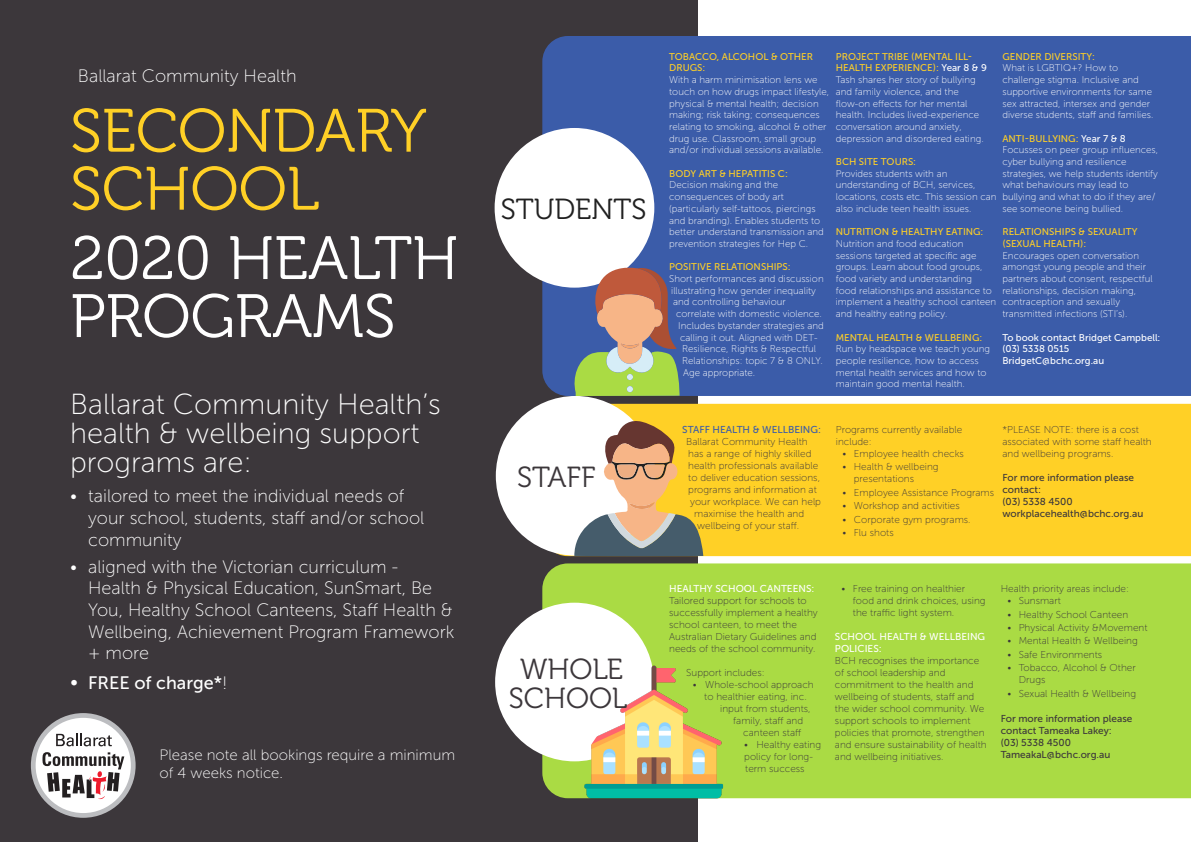
<style>
.page{position:relative;width:1191px;height:842px;background:#fff}
.page>*{position:absolute;margin:0;border:0;box-sizing:border-box;transform-origin:0 0}
.t1{font:61px/58px "Museo 300";color:#fff}
.t2{font:61px/58px "Museo 300";color:#ffd026}
.t3{font:29px/29px "Museo Sans 100";color:#fff}
.t4{font:29px/29px "Museo 300";color:#3c373b;text-align:center}
.t5{font:29px "Museo 300";color:#212121}
.t6{font:18px/21.6px "Museo Sans 100";color:#fff}
.t7{font:18px "Museo Sans 500";color:#fff}
.t8{font:15px/18px "Museo Sans 100";color:#fff}
.t9{font:10px/12px "Museo Sans 100";color:#3c373b}
.t10{font:10px/12px "Museo Sans 500";color:#3c373b}
.t11{font:10px/12px "Museo Sans 500";color:#fff}
.t12{font:10px "Museo Sans 500";color:#3b5ca9}
.t13{font:9.8px/11.7px "Museo Sans 100";color:#fff}
.t14{font:9.8px/11.7px "Museo Sans 500";color:#ffd026}
.t15{font:9.8px/11.7px "Museo Sans 500";color:#fff}
.s1{font-family:"Museo Sans 100"}
.s2{color:#fff}
</style>
<div class="page">
<div style="left:0;top:0;width:697px;height:842px;background:#3c373b"></div>
<div style="left:542px;top:36px;width:649px;height:360px;background:#3b5ca9"></div>
<div style="left:546px;top:404px;width:645px;height:152px;background:#ffd026"></div>
<div style="left:542px;top:563px;width:649px;height:235px;background:#aadb44"></div>
<div style="left:494px;top:128px;width:160px;height:160px;background:#fff;border-radius:50%"></div>
<div style="left:496px;top:396px;width:159px;height:160px;background:#fff;border-radius:50%"></div>
<div style="left:495px;top:603px;width:159px;height:158px;background:#fff;border-radius:50%"></div>
<img style="left:584px;top:663px;width:139px;height:139px">
<svg style="left:574px;top:419px;width:129px;height:137px"></svg>
<svg style="left:31px;top:713px;width:105px;height:105px;background:#b6b7ba"></svg>
<div style="left:36px;top:718px;width:95px;height:95px;background:#fff;border-radius:50%"></div>
<svg style="left:42px;top:752px;width:82px;height:47px"></svg>
<svg style="left:56px;top:734px;width:56px;height:12px"></svg>
<svg style="left:572px;top:267px;width:107px;height:129px;background:#a49b7d"></svg>
<p class="t6" style="left:78px;top:65px;width:220px">Ballarat Community Health</p>
<p class="t2" style="left:70px;top:103px;width:358px">SECONDARY<br>SCHOOL</p>
<p class="t1" style="left:70px;top:230px;width:390px">2020 HEALTH<br>PROGRAMS</p>
<p class="t3" style="left:70px;top:390px;width:372px">Ballarat Community Health’s health &amp; wellbeing support programs are:</p>
<p class="t6" style="left:88px;top:485px;width:338px;text-indent:-18px">• tailored to meet the individual needs of your school, students, staff and/or school community</p>
<p class="t6" style="left:88px;top:556px;width:368px;text-indent:-18px">• aligned with the Victorian curriculum - Health &amp; Physical Education, SunSmart, Be You, Healthy School Canteens, Staff Health &amp; Wellbeing, Achievement Program Framework + more</p>
<p class="t7" style="left:70px;top:673px;width:159px">• FREE of charge*<span class="s1">!</span></p>
<p class="t8" style="left:159px;top:746px;width:297px">Please note all bookings require a minimum of 4 weeks notice.</p>
<p class="t5" style="left:501px;top:193px;width:147px">STUDENTS</p>
<p class="t4" style="left:517px;top:463px;width:80px">STAFF</p>
<p class="t4" style="left:509px;top:655px;width:120px">WHOLE<br>SCHOOL</p>
<p class="t14" style="left:836px;top:51px;width:153px">PROJECT TRIBE (MENTAL ILL-<br>HEALTH EXPERIENCE): <span class="s2">Year 8 &amp; 9</span></p>
<p class="t13" style="left:836px;top:74px;width:149px">Tash shares her story of bullying and family violence, and the flow-on effects for her mental health. Includes lived-experience conversation around anxiety, depression and disordered eating.</p>
<p class="t14" style="left:836px;top:156px;width:82px">BCH SITE TOURS:</p>
<p class="t13" style="left:836px;top:168px;width:162px">Provides students with an understanding of BCH, services, locations, costs etc. This session can also include teen health issues.</p>
<p class="t14" style="left:836px;top:226px;width:149px">NUTRITION &amp; HEALTHY EATING:</p>
<p class="t13" style="left:836px;top:238px;width:162px">Nutrition and food education sessions targeted at specific age groups. Learn about food groups, food variety and understanding<br>food relationships and assistance to implement a healthy school canteen and healthy eating policy.</p>
<p class="t14" style="left:836px;top:331px;width:148px">MENTAL HEALTH &amp; WELLBEING:</p>
<p class="t13" style="left:836px;top:343px;width:156px">Run by headspace we teach young people resilience, how to access mental health services and how to maintain good mental health.</p>
<p class="t14" style="left:669px;top:51px;width:145px">TOBACCO, ALCOHOL &amp; OTHER<br>DRUGS:</p>
<p class="t13" style="left:669px;top:74px;width:162px">With a harm minimisation lens we touch on how drugs impact lifestyle, physical &amp; mental health; decision making; risk taking; consequences relating to smoking, alcohol &amp; other drug use. Classroom, small group and/or individual sessions available.</p>
<p class="t14" style="left:669px;top:168px;width:120px">BODY ART &amp; HEPATITIS C:</p>
<p class="t13" style="left:669px;top:179px;width:156px">Decision making and the consequences of body art (particularly self-tattoos, piercings and branding). Enables students to better understand transmission and prevention strategies for Hep C.</p>
<p class="t14" style="left:669px;top:261px;width:123px">POSITIVE RELATIONSHIPS:</p>
<p class="t13" style="left:669px;top:273px;width:156px">Short performances and discussion</p>
<p class="t13" style="left:671px;top:285px;width:146px">illustrating how gender inequality</p>
<p class="t13" style="left:673px;top:296px;width:114px">and controlling behaviour</p>
<p class="t13" style="left:676px;top:308px;width:147px">correlate with domestic violence.</p>
<p class="t13" style="left:678px;top:320px;width:147px">Includes bystander strategies and</p>
<p class="t13" style="left:680px;top:331px;width:139px">calling it out. Aligned with DET-</p>
<p class="t13" style="left:682px;top:343px;width:135px">Resilience, Rights &amp; Respectful</p>
<p class="t13" style="left:682px;top:355px;width:142px">Relationships: topic 7 &amp; 8 ONLY.</p>
<p class="t13" style="left:683px;top:367px;width:73px">Age appropriate.</p>
<p class="t14" style="left:1002px;top:51px;width:94px">GENDER DIVERSITY:</p>
<p class="t13" style="left:1002px;top:62px;width:152px">What is LGBTIQ+? How to challenge stigma. Inclusive and supportive environments for same sex attracted, intersex and gender diverse students, staff and families.</p>
<p class="t14" style="left:1002px;top:132px;width:125px">ANTI-BULLYING: <span class="s2">Year 7 &amp; 8</span></p>
<p class="t13" style="left:1002px;top:144px;width:157px">Focusses on peer group influences, cyber bullying and resilience strategies, we help students identify what behaviours may lead to bullying and what to do if they are/ see someone being bullied.</p>
<p class="t14" style="left:1002px;top:226px;width:137px">RELATIONSHIPS &amp; SEXUALITY (SEXUAL HEALTH):</p>
<p class="t13" style="left:1002px;top:250px;width:152px">Encourages open conversation amongst young people and their partners about consent, respectful relationships, decision making, contraception and sexually transmitted infections (STI’s).</p>
<p class="t15" style="left:1002px;top:331px;width:159px">To book contact Bridget Campbell: (03) 5338 0515<br>BridgetC@bchc.org.au</p>
<p class="t12" style="left:682px;top:424px;width:140px">STAFF HEALTH &amp; WELLBEING:</p>
<p class="t9" style="left:686px;top:436px;width:123px">Ballarat Community Health</p>
<p class="t9" style="left:688px;top:448px;width:125px">has a range of highly skilled</p>
<p class="t9" style="left:688px;top:460px;width:132px">health professionals available</p>
<p class="t9" style="left:688px;top:472px;width:133px">to deliver education sessions,</p>
<p class="t9" style="left:688px;top:484px;width:130px">programs and information at</p>
<p class="t9" style="left:690px;top:496px;width:132px">your workplace. We can help</p>
<p class="t9" style="left:694px;top:508px;width:111px">maximise the health and</p>
<p class="t9" style="left:697px;top:520px;width:104px">wellbeing of your staff.</p>
<p class="t9" style="left:836px;top:424px;width:128px">Programs currently available include:</p>
<p class="t9" style="left:842px;top:448px;width:123px">• Employee health checks</p>
<p class="t9" style="left:854px;top:461px;width:86px;text-indent:-11px">• Health &amp; wellbeing presentations</p>
<p class="t9" style="left:842px;top:486px;width:153px">• Employee Assistance Programs</p>
<p class="t9" style="left:842px;top:500px;width:119px">• Workshop and activities</p>
<p class="t9" style="left:842px;top:513px;width:130px">• Corporate gym programs.</p>
<p class="t9" style="left:842px;top:527px;width:53px">• Flu shots</p>
<p class="t9" style="left:1002px;top:424px;width:151px">*PLEASE NOTE: there is a cost associated with some staff health and wellbeing programs.</p>
<p class="t10" style="left:1002px;top:471px;width:133px">For more information please contact:</p>
<p class="t10" style="left:1002px;top:495px;width:72px">(03) 5338 4500</p>
<p class="t10" style="left:1002px;top:507px;width:142px">workplacehealth@bchc.org.au</p>
<p class="t11" style="left:669px;top:583px;width:147px">HEALTHY SCHOOL CANTEENS:</p>
<p class="t9" style="left:669px;top:595px;width:150px">Tailored support for schools to successfully implement a healthy school canteen, to meet the<br>Australian Dietary Guidelines and needs of the school community.</p>
<p class="t9" style="left:686px;top:667px;width:80px">Support includes:</p>
<p class="t9" style="left:693px;top:679px;width:122px">• Whole-school approach</p>
<p class="t9" style="left:704px;top:691px;width:104px">to healthier eating, inc.</p>
<p class="t9" style="left:720px;top:703px;width:92px">input from students,</p>
<p class="t9" style="left:733px;top:715px;width:71px">family, staff and</p>
<p class="t9" style="left:743px;top:727px;width:60px">canteen staff</p>
<p class="t9" style="left:744px;top:739px;width:78px">• Healthy eating policy for long&shy;term success</p>
<p class="t9" style="left:853px;top:583px;width:134px;text-indent:-11px">• Free training on healthier food and drink choices, using the traffic light system.</p>
<p class="t11" style="left:835px;top:631px;width:152px">SCHOOL HEALTH &amp; WELLBEING<br>POLICIES:</p>
<p class="t9" style="left:835px;top:655px;width:153px">BCH recognises the importance of school leadership and commitment to the health and wellbeing of students, staff and the wider school community. We support schools to implement policies that promote, strengthen and ensure sustainability of health and wellbeing initiatives.</p>
<p class="t9" style="left:1000px;top:583px;width:130px">Health priority areas include:</p>
<p class="t9" style="left:1007px;top:595px;width:55px">• Sunsmart</p>
<p class="t9" style="left:1007px;top:608px;width:122px">• Healthy School Canteen</p>
<p class="t9" style="left:1007px;top:622px;width:142px">• Physical Activity &amp;Movement</p>
<p class="t9" style="left:1007px;top:635px;width:132px">• Mental Health &amp; Wellbeing</p>
<p class="t9" style="left:1007px;top:648px;width:96px">• Safe Environments</p>
<p class="t9" style="left:1018px;top:662px;width:119px;text-indent:-11px">• Tobacco, Alcohol &amp; Other<br>Drugs</p>
<p class="t9" style="left:1007px;top:687px;width:130px">• Sexual Health &amp; Wellbeing</p>
<p class="t10" style="left:1000px;top:713px;width:133px">For more information please contact Tameaka Lakey:</p>
<p class="t10" style="left:1000px;top:737px;width:72px">(03) 5338 4500</p>
<p class="t10" style="left:1000px;top:749px;width:111px">TameakaL@bchc.org.au</p>
</div>
